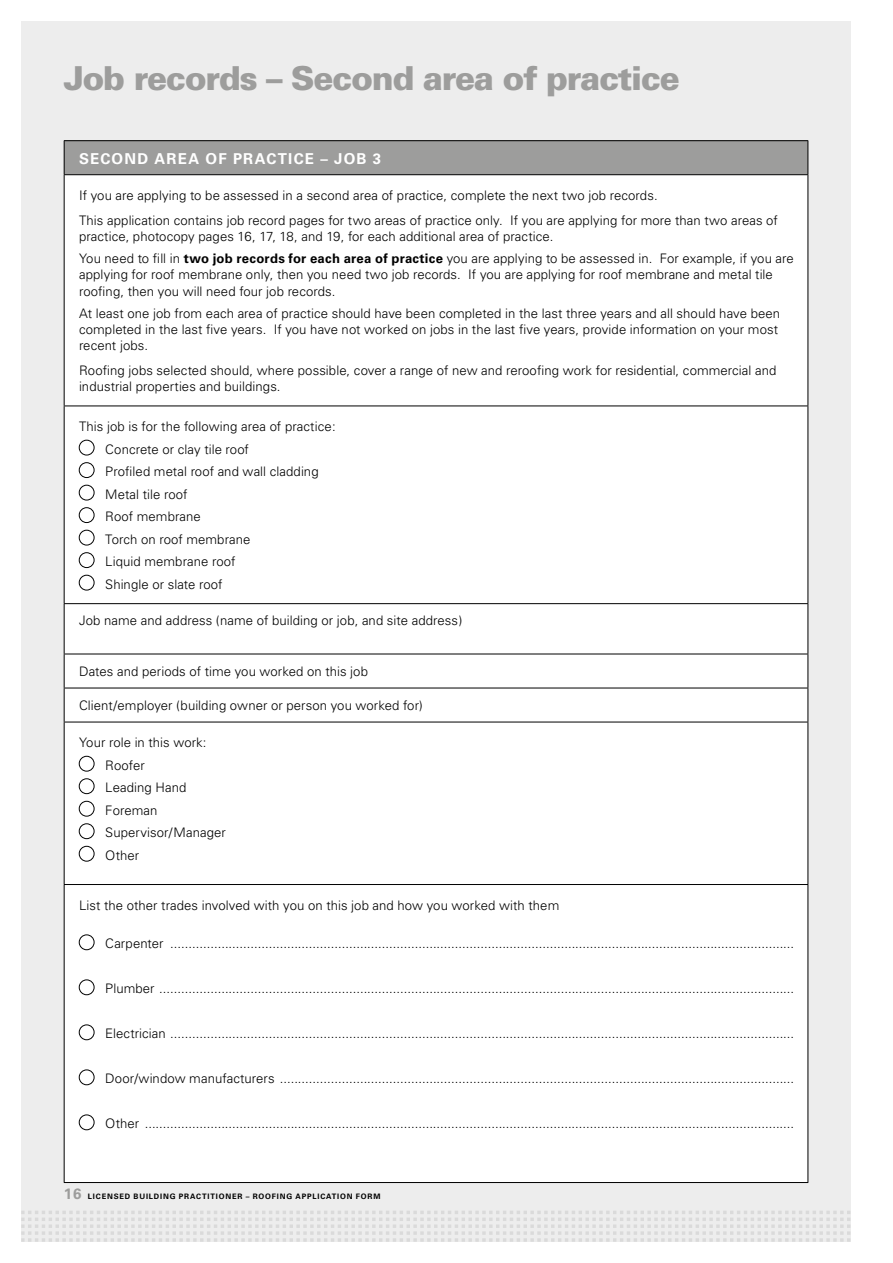
<style>
.page{position:relative;width:893px;height:1263px;background:#fff}
.page>*{position:absolute;margin:0;border:0;box-sizing:border-box;transform-origin:0 0}
.t1{font:900 33px "Univers";letter-spacing:-.04em;color:#9d9d9c}
.t2{font:700 15px "Univers";letter-spacing:.08em;color:#fff}
.t3{font:300 13.2px/22.5px "Univers";letter-spacing:.005em;color:#000}
.t4{font:700 7.5px "Univers";letter-spacing:.11em;color:#000}
.s1{font-weight:700}
.s2{font-size:15px;color:#9d9d9c}
</style>
<div class="page">
<div style="left:21px;top:21px;width:829px;height:1221px;background:#ededed"></div>
<svg style="left:21px;top:1211px;width:829px;height:31px"></svg>
<div style="left:64px;top:141px;width:744px;height:34px;background:#9d9d9c"></div>
<div style="left:65px;top:175px;width:742px;height:1007px;background:#fff"></div>
<hr style="left:64px;top:140px;width:744px;height:1px;background:#000">
<hr style="left:64px;top:174px;width:744px;height:1px;background:#000">
<hr style="left:64px;top:406px;width:744px;height:1px;background:#000">
<hr style="left:64px;top:884px;width:744px;height:1px;background:#000">
<hr style="left:64px;top:1182px;width:744px;height:1px;background:#000">
<hr style="left:64px;top:603px;width:744px;height:1px;background:#000">
<hr style="left:64px;top:654px;width:744px;height:1px;background:#000">
<hr style="left:64px;top:688px;width:744px;height:1px;background:#000">
<hr style="left:64px;top:722px;width:744px;height:1px;background:#000">
<hr style="left:64px;top:141px;width:1px;height:33px;background:#000">
<hr style="left:807px;top:141px;width:1px;height:33px;background:#000">
<hr style="left:64px;top:175px;width:1px;height:231px;background:#000">
<hr style="left:807px;top:175px;width:1px;height:231px;background:#000">
<hr style="left:64px;top:406px;width:1px;height:197px;background:#000">
<hr style="left:807px;top:406px;width:1px;height:197px;background:#000">
<hr style="left:64px;top:604px;width:1px;height:50px;background:#000">
<hr style="left:807px;top:604px;width:1px;height:50px;background:#000">
<hr style="left:64px;top:654px;width:1px;height:34px;background:#000">
<hr style="left:807px;top:654px;width:1px;height:34px;background:#000">
<hr style="left:64px;top:688px;width:1px;height:34px;background:#000">
<hr style="left:807px;top:688px;width:1px;height:34px;background:#000">
<hr style="left:64px;top:722px;width:1px;height:162px;background:#000">
<hr style="left:807px;top:722px;width:1px;height:162px;background:#000">
<hr style="left:64px;top:885px;width:1px;height:297px;background:#000">
<hr style="left:807px;top:885px;width:1px;height:297px;background:#000">
<div style="left:79px;top:440px;width:15px;height:15px;border:1px solid #000;border-radius:50%"></div>
<div style="left:79px;top:462px;width:15px;height:16px;border:1px solid #000;border-radius:50%"></div>
<div style="left:79px;top:485px;width:15px;height:15px;border:1px solid #000;border-radius:50%"></div>
<div style="left:79px;top:507px;width:15px;height:16px;border:1px solid #000;border-radius:50%"></div>
<div style="left:79px;top:530px;width:15px;height:15px;border:1px solid #000;border-radius:50%"></div>
<div style="left:79px;top:552px;width:15px;height:16px;border:1px solid #000;border-radius:50%"></div>
<div style="left:79px;top:575px;width:15px;height:15px;border:1px solid #000;border-radius:50%"></div>
<div style="left:79px;top:756px;width:15px;height:15px;border:1px solid #000;border-radius:50%"></div>
<div style="left:79px;top:778px;width:15px;height:16px;border:1px solid #000;border-radius:50%"></div>
<div style="left:79px;top:801px;width:15px;height:15px;border:1px solid #000;border-radius:50%"></div>
<div style="left:79px;top:823px;width:15px;height:16px;border:1px solid #000;border-radius:50%"></div>
<div style="left:79px;top:846px;width:15px;height:15px;border:1px solid #000;border-radius:50%"></div>
<div style="left:79px;top:935px;width:15px;height:15px;border:1px solid #000;border-radius:50%"></div>
<div style="left:79px;top:980px;width:15px;height:15px;border:1px solid #000;border-radius:50%"></div>
<div style="left:79px;top:1025px;width:15px;height:15px;border:1px solid #000;border-radius:50%"></div>
<div style="left:79px;top:1070px;width:15px;height:15px;border:1px solid #000;border-radius:50%"></div>
<div style="left:79px;top:1115px;width:15px;height:15px;border:1px solid #000;border-radius:50%"></div>
<h1 class="t1" style="left:64px;top:58px;width:618px">Job records – Second area of practice</h1>
<p class="t2" style="left:79px;top:149px;width:304px">SECOND AREA OF PRACTICE – JOB 3</p>
<p class="t3" style="left:79px;top:183px;width:700px;line-height:24.6px">If you are applying to be assessed in a second area of practice, complete the next two job records.<br>This application contains job record pages for two areas of practice only. If you are applying for more than two areas of</p>
<p class="t3" style="left:79px;top:225px;width:716px">practice, photocopy pages 16, 17, 18, and 19, for each additional area of practice.<br>You need to fill in <span class="s1">two job records for each area of practice</span> you are applying to be assessed in. For example, if you are</p>
<p class="t3" style="left:79px;top:267px;width:695px;line-height:16.2px">applying for roof membrane only, then you need two job records. If you are applying for roof membrane and metal tile roofing, then you will need four job records.</p>
<p class="t3" style="left:79px;top:305px;width:703px;line-height:16.2px">At least one job from each area of practice should have been completed in the last three years and all should have been completed in the last five years. If you have not worked on jobs in the last five years, provide information on your most recent jobs.</p>
<p class="t3" style="left:79px;top:362px;width:699px;line-height:16.2px">Roofing jobs selected should, where possible, cover a range of new and reroofing work for residential, commercial and industrial properties and buildings.</p>
<p class="t3" style="left:105px;top:415px;width:232px;text-indent:-26px">This job is for the following area of practice:<br>Concrete or clay tile roof<br>Profiled metal roof and wall cladding<br>Metal tile roof<br>Roof membrane<br>Torch on roof membrane<br>Liquid membrane roof<br>Shingle or slate roof</p>
<p class="t3" style="left:79px;top:609px;width:385px">Job name and address (name of building or job, and site address)</p>
<p class="t3" style="left:79px;top:660px;width:290px">Dates and periods of time you worked on this job</p>
<p class="t3" style="left:79px;top:694px;width:345px">Client/employer (building owner or person you worked for)</p>
<p class="t3" style="left:105px;top:731px;width:122px;text-indent:-26px">Your role in this work:<br>Roofer<br>Leading Hand<br>Foreman<br>Supervisor/Manager<br>Other</p>
<p class="t3" style="left:79px;top:894px;width:482px">List the other trades involved with you on this job and how you worked with them</p>
<p class="t3" style="left:105px;top:932px;width:690px">Carpenter ...........................................................................................................................................................................</p>
<p class="t3" style="left:105px;top:977px;width:690px">Plumber ..............................................................................................................................................................................</p>
<p class="t3" style="left:105px;top:1022px;width:690px">Electrician ...........................................................................................................................................................................</p>
<p class="t3" style="left:105px;top:1067px;width:690px">Door/window manufacturers .............................................................................................................................................</p>
<p class="t3" style="left:105px;top:1112px;width:690px">Other ..................................................................................................................................................................................</p>
<p class="t4" style="left:64px;top:1192px;width:318px"><span class="s2">16</span> LICENSED BUILDING PRACTITIONER – ROOFING APPLICATION FORM</p>
</div>
